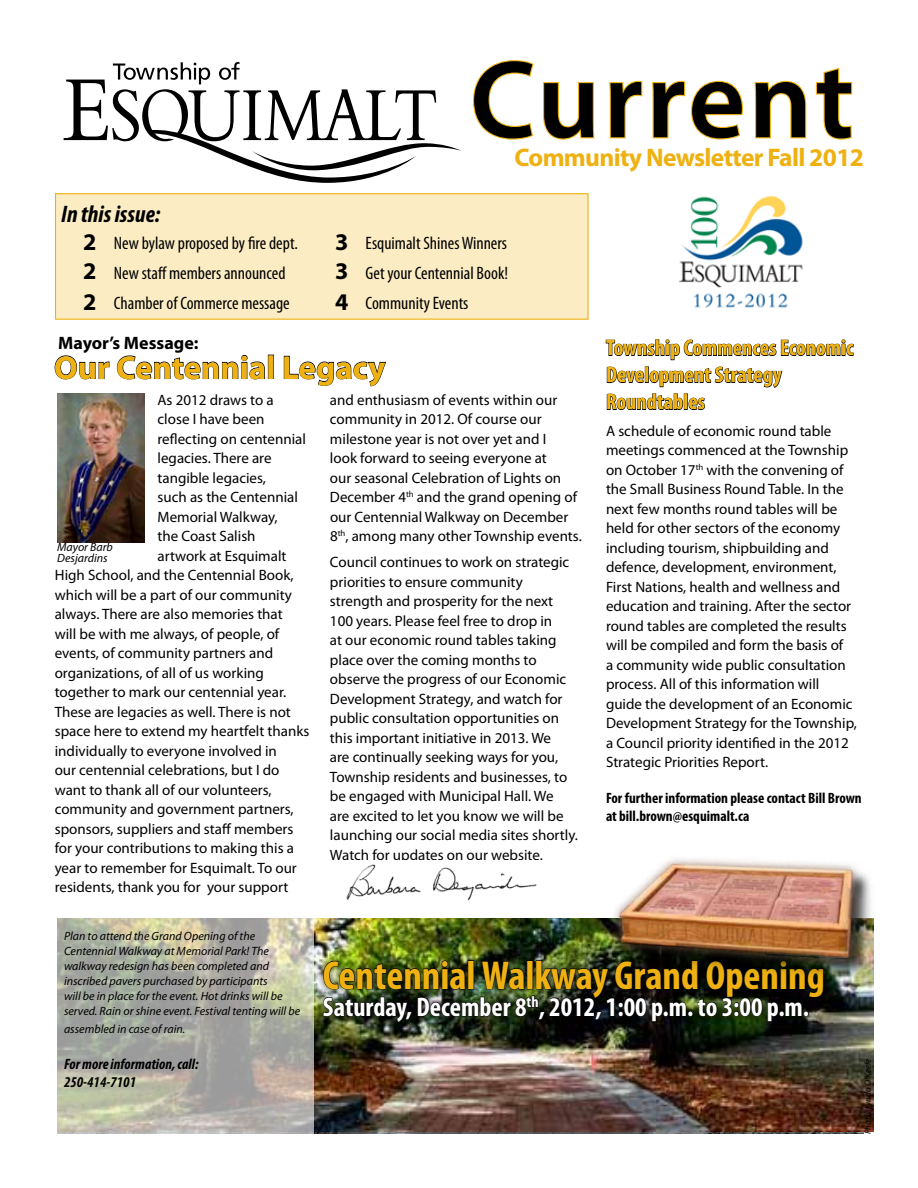
<style>
.page{position:relative;width:918px;height:1188px;background:#fff}
.page>*{position:absolute;margin:0;border:0;box-sizing:border-box;transform-origin:0 0}
.t1{font:600 111px "Myriad Pro";letter-spacing:.03em;color:#000}
.t2{font:700 condensed 40.5px "Myriad Pro";color:#eeb111}
.t3{font:700 33px "Myriad Pro";color:#eeb111}
.t4{font:700 condensed 27px "Myriad Pro";color:#fff}
.t5{font:700 25.5px "Myriad Pro";letter-spacing:-.025em;color:#eeb111}
.t6{font:italic 700 condensed 24px "Myriad Pro";color:#000}
.t7{font:700 24px "Myriad Pro";color:#000}
.t8{font:700 condensed 22.5px/27px "Myriad Pro";color:#eeb111}
.t9{font:condensed 18px/30px "Myriad Pro";color:#000}
.t10{font:700 18px "Myriad Pro";color:#000}
.t11{font:15px/19.5px "Myriad Pro";color:#000}
.t12{font:700 condensed 15px/18px "Myriad Pro";color:#000}
.t13{font:italic 700 condensed 15px/18px "Myriad Pro";color:#000}
.t14{font:italic 12px/15px "Myriad Pro";color:#000}
.t15{font:italic 9px "Myriad Pro";color:#000}
</style>
<div class="page">
<div style="left:55px;top:193px;width:534px;height:127px;background:#fbecc4;border:1px solid #eeb111"></div>
<img style="left:314px;top:918px;width:559px;height:214px">
<svg style="left:64px;top:62px;width:397px;height:121px"></svg>
<svg style="left:473px;top:60px;width:61px;height:80px"></svg>
<svg style="left:543px;top:82px;width:52px;height:58px"></svg>
<svg style="left:609px;top:80px;width:34px;height:59px"></svg>
<svg style="left:652px;top:80px;width:91px;height:60px"></svg>
<svg style="left:754px;top:80px;width:53px;height:59px"></svg>
<svg style="left:815px;top:68px;width:38px;height:72px"></svg>
<div style="left:315px;top:953px;width:517px;height:76px;background:#000;opacity:.75"></div>
<img style="left:322px;top:960px;width:502px;height:63px">
<svg style="left:57px;top:918px;width:257px;height:216px;background:#b1b0a4"></svg>
<svg style="left:606px;top:339px;width:248px;height:21px"></svg>
<svg style="left:607px;top:366px;width:175px;height:44px"></svg>
<svg style="left:54px;top:355px;width:56px;height:25px"></svg>
<svg style="left:117px;top:355px;width:149px;height:25px"></svg>
<div style="left:268px;top:355px;width:6px;height:24px;border:1px solid #000"></div>
<svg style="left:284px;top:356px;width:102px;height:31px"></svg>
<img style="left:57px;top:394px;width:87px;height:148px">
<img style="left:346px;top:864px;width:191px;height:37px">
<img style="left:597px;top:858px;width:277px;height:127px">
<img style="left:679px;top:195px;width:124px;height:113px">
<h1 class="t1" style="left:470px;top:29px;width:385px">Current</h1>
<h3 class="t5" style="left:515px;top:141px;width:351px">Community Newsletter Fall 2012</h3>
<h3 class="t6" style="left:61px;top:199px;width:101px">In this issue:</h3>
<p class="t9" style="left:114px;top:227px;width:186px">New bylaw proposed by fire dept.<br>New staff members announced<br>Chamber of Commerce message</p>
<p class="t9" style="left:366px;top:227px;width:144px;text-align:justify">Esquimalt Shines Winners Get your Centennial Book!<br>Community Events</p>
<h3 class="t7" style="left:83px;top:227px;width:15px">2</h3>
<h3 class="t7" style="left:335px;top:227px;width:15px">3</h3>
<h3 class="t7" style="left:83px;top:256px;width:15px">2</h3>
<h3 class="t7" style="left:335px;top:256px;width:15px">3</h3>
<h3 class="t7" style="left:83px;top:286px;width:15px">2</h3>
<h3 class="t7" style="left:335px;top:286px;width:15px">4</h3>
<p class="t10" style="left:58px;top:332px;width:142px">Mayor’s Message:</p>
<h3 class="t3" style="left:54px;top:346px;width:333px">Our Centennial Legacy</h3>
<p class="t11" style="left:158px;top:390px;width:118px">As 2012 draws to a</p>
<p class="t11" style="left:158px;top:409px;width:108px">close I have been</p>
<p class="t11" style="left:158px;top:429px;width:150px">reflecting on centennial</p>
<p class="t11" style="left:158px;top:448px;width:116px">legacies. There are</p>
<p class="t11" style="left:158px;top:468px;width:110px">tangible legacies,</p>
<p class="t11" style="left:158px;top:487px;width:142px">such as the Centennial</p>
<p class="t11" style="left:158px;top:507px;width:122px">Memorial Walkway,</p>
<p class="t11" style="left:158px;top:526px;width:100px">the Coast Salish</p>
<p class="t11" style="left:158px;top:546px;width:131px">artwork at Esquimalt</p>
<p class="t11" style="left:55px;top:565px;width:241px">High School, and the Centennial Book,</p>
<p class="t11" style="left:55px;top:585px;width:239px">which will be a part of our community</p>
<p class="t11" style="left:55px;top:604px;width:230px">always. There are also memories that</p>
<p class="t11" style="left:55px;top:624px;width:226px">will be with me always, of people, of</p>
<p class="t11" style="left:55px;top:643px;width:220px">events, of community partners and</p>
<p class="t11" style="left:55px;top:663px;width:211px">organizations, of all of us working</p>
<p class="t11" style="left:55px;top:682px;width:233px">together to mark our centennial year.</p>
<p class="t11" style="left:55px;top:702px;width:238px">These are legacies as well. There is not</p>
<p class="t11" style="left:55px;top:721px;width:256px">space here to extend my heartfelt thanks</p>
<p class="t11" style="left:55px;top:741px;width:224px">individually to everyone involved in</p>
<p class="t11" style="left:55px;top:760px;width:226px">our centennial celebrations, but I do</p>
<p class="t11" style="left:55px;top:780px;width:218px">want to thank all of our volunteers,</p>
<p class="t11" style="left:55px;top:799px;width:240px">community and government partners,</p>
<p class="t11" style="left:55px;top:819px;width:240px">sponsors, suppliers and staff members</p>
<p class="t11" style="left:55px;top:838px;width:241px">for your contributions to making this a</p>
<p class="t11" style="left:55px;top:858px;width:244px">year to remember for Esquimalt. To our</p>
<p class="t11" style="left:55px;top:877px;width:235px">residents, thank you for your support</p>
<p class="t14" style="left:57px;top:542px;width:57px;line-height:10.5px">Mayor Barb<br>Desjardins</p>
<p class="t11" style="left:330px;top:390px;width:253px">and enthusiasm of events within our community in 2012. Of course our milestone year is not over yet and I<br>look forward to seeing everyone at<br>our seasonal Celebration of Lights on December 4<sup>th</sup> and the grand opening of our Centennial Walkway on December 8<sup>th</sup>, among many other Township events.</p>
<p class="t11" style="left:330px;top:552px;width:249px">Council continues to work on strategic priorities to ensure community strength and prosperity for the next 100 years. Please feel free to drop in<br>at our economic round tables taking place over the coming months to observe the progress of our Economic Development Strategy, and watch for public consultation opportunities on this important initiative in 2013. We<br>are continually seeking ways for you, Township residents and businesses, to be engaged with Municipal Hall. We<br>are excited to let you know we will be launching our social media sites shortly.<br>Watch for updates on our website.</p>
<h3 class="t8" style="left:606px;top:334px;width:249px">Township Commences Economic<br>Development Strategy<br>Roundtables</h3>
<p class="t11" style="left:606px;top:421px;width:253px">A schedule of economic round table meetings commenced at the Township on October 17<sup>th</sup> with the convening of the Small Business Round Table. In the next few months round tables will be held for other sectors of the economy including tourism, shipbuilding and defence, development, environment, First Nations, health and wellness and education and training. After the sector round tables are completed the results will be compiled and form the basis of<br>a community wide public consultation process. All of this information will guide the development of an Economic Development Strategy for the Township, a Council priority identified in the 2012<br>Strategic Priorities Report.</p>
<p class="t12" style="left:606px;top:789px;width:257px">For further information please contact Bill Brown at bill.brown@esquimalt.ca</p>
<p class="t14" style="left:64px;top:928px;width:238px">Plan to attend the Grand Opening of the Centennial Walkway at Memorial Park! The walkway redesign has been completed and inscribed pavers purchased by participants<br>will be in place for the event. Hot drinks will be served. Rain or shine event. Festival tenting will be</p>
<p class="t14" style="left:64px;top:1021px;width:123px">assembled in case of rain.</p>
<p class="t13" style="left:64px;top:1055px;width:136px">For more information, call:<br>250-414-7101</p>
<h2 class="t2" style="left:323px;top:950px;width:504px">Centennial Walkway Grand Opening</h2>
<h3 class="t4" style="left:323px;top:990px;width:488px">Saturday, December 8<sup>th</sup>, 2012, 1:00 p.m. to 3:00 p.m.</h3>
<p class="t15" style="left:862px;top:1134px;width:77px;rotate:-90deg">Photo: Lynda O’Keefe</p>
</div>
